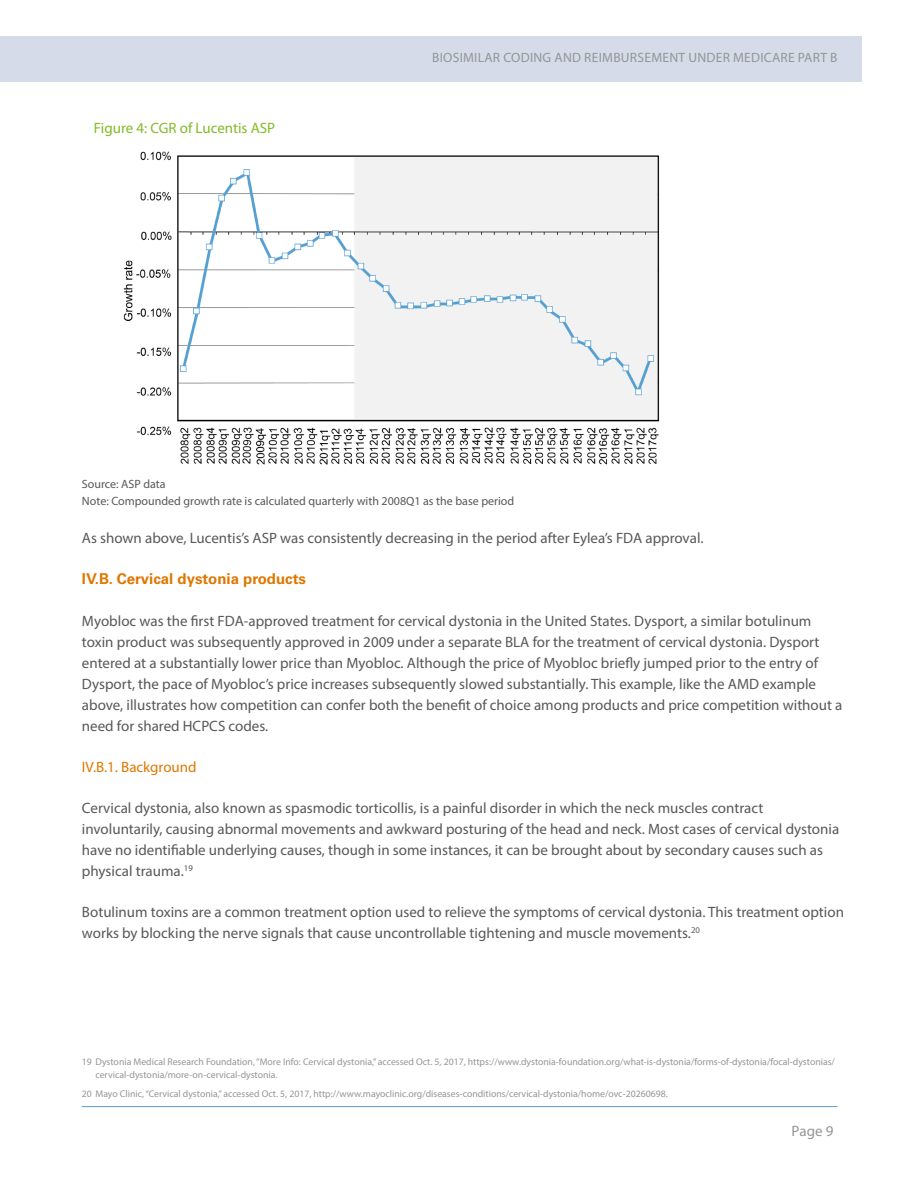
<style>
.page{position:relative;width:918px;height:1188px;background:#fff}
.page>*{position:absolute;margin:0;border:0;box-sizing:border-box;transform-origin:0 0}
.Body_Text_-_Left{font:15px/21px "Myriad Pro";color:#57585a}
.Body_Text_-_Left-2{font:700 15px "Univers LT Std";color:#df7700}
.Body_Text_-_Left-3{font:15px "Myriad Pro";color:#82bb27}
.Body_Text_-_Left-4{font:15px "Myriad Pro";color:#df7700}
.t1{font:15px "Myriad Pro";color:#939598}
.t2{font:13.5px "Myriad Pro";letter-spacing:.02em;color:#939598}
.Body_Text_-_Left-5{font:12px "Myriad Pro";color:#57585a}
.Footnotes{font:9.75px/12.8px "Myriad Pro";color:#939598}
</style>
<div class="page">
<div style="left:0;top:37px;width:862px;height:45px;background:#d5dbe8"></div>
<hr style="left:82px;top:1106px;width:756px;height:1px;background:#5c9bc5">
<img style="left:123px;top:152px;width:537px;height:313px">
<p class="Body_Text_-_Left-3" style="left:94px;top:118px;width:183px">Figure 4: CGR of Lucentis ASP</p>
<p class="t2" style="left:432px;top:49px;width:407px">BIOSIMILAR CODING AND REIMBURSEMENT UNDER MEDICARE PART B</p>
<p class="Body_Text_-_Left-5" style="left:82px;top:476px;width:85px">Source: ASP data</p>
<p class="Body_Text_-_Left-5" style="left:82px;top:493px;width:434px">Note: Compounded growth rate is calculated quarterly with 2008Q1 as the base period</p>
<p class="Body_Text_-_Left" style="left:82px;top:527px;width:623px">As shown above, Lucentis’s ASP was consistently decreasing in the period after Eylea’s FDA approval.</p>
<p class="Body_Text_-_Left-2" style="left:82px;top:570px;width:226px">IV.B. Cervical dystonia products</p>
<p class="Body_Text_-_Left" style="left:82px;top:610px;width:762px">Myobloc was the first FDA-approved treatment for cervical dystonia in the United States. Dysport, a similar botulinum toxin product was subsequently approved in 2009 under a separate BLA for the treatment of cervical dystonia. Dysport entered at a substantially lower price than Myobloc. Although the price of Myobloc briefly jumped prior to the entry of Dysport, the pace of Myobloc’s price increases subsequently slowed substantially. This example, like the AMD example above, illustrates how competition can confer both the benefit of choice among products and price competition without a need for shared HCPCS codes.</p>
<p class="Body_Text_-_Left-4" style="left:82px;top:757px;width:116px">IV.B.1. Background</p>
<p class="Body_Text_-_Left" style="left:82px;top:797px;width:759px">Cervical dystonia, also known as spasmodic torticollis, is a painful disorder in which the neck muscles contract involuntarily, causing abnormal movements and awkward posturing of the head and neck. Most cases of cervical dystonia have no identifiable underlying causes, though in some instances, it can be brought about by secondary causes such as physical trauma.<sup>19</sup></p>
<p class="Body_Text_-_Left" style="left:82px;top:901px;width:764px">Botulinum toxins are a common treatment option used to relieve the symptoms of cervical dystonia. This treatment option works by blocking the nerve signals that cause uncontrollable tightening and muscle movements.<sup>20</sup></p>
<p class="Footnotes" style="left:95px;top:1055px;width:741px;text-indent:-14px">19 Dystonia Medical Research Foundation, “More Info: Cervical dystonia,” accessed Oct. 5, 2017, https://www.dystonia-foundation.org/what-is-dystonia/forms-of-dystonia/focal-dystonias/ cervical-dystonia/more-on-cervical-dystonia.</p>
<p class="Footnotes" style="left:82px;top:1087px;width:587px">20 Mayo Clinic, “Cervical dystonia,” accessed Oct. 5, 2017, http://www.mayoclinic.org/diseases-conditions/cervical-dystonia/home/ovc-20260698.</p>
<p class="t1" style="left:792px;top:1122px;width:43px">Page 9</p>
</div>
